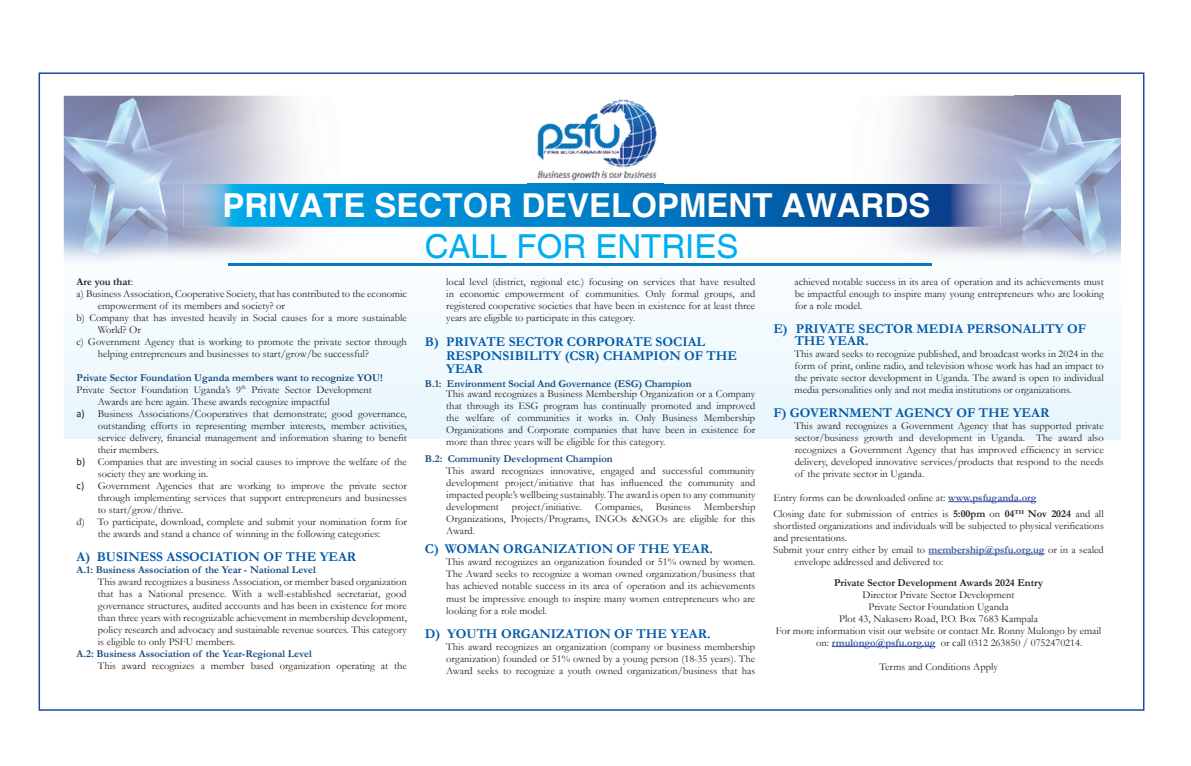
<style>
.page{position:relative;width:1191px;height:766px;background:#fff}
.page>*{position:absolute;margin:0;border:0;box-sizing:border-box;transform-origin:0 0}
.t1{font:700 33px "Helvetica";color:#fff}
.t2{font:33px "Helvetica";color:#00aeef}
.t3{font:700 13.5px/13.5px "Garamond";color:#0159a9}
.t4{font:10.5px/12px "Garamond";color:#231f20;text-align:justify}
.t5{font:700 10.5px "Garamond";color:#16497d}
.t6{font:700 10.5px "Garamond";color:#231f20}
.s1{font-weight:400}
.s2{font-family:"Calibri"}
.s3{font-weight:700;color:#3853a3}
.s4{font-weight:700}
</style>
<div class="page">
<img style="left:64px;top:96px;width:475px;height:343px">
<img style="left:645px;top:96px;width:475px;height:343px">
<img style="left:539px;top:263px;width:106px;height:176px">
<img style="left:527px;top:96px;width:136px;height:88px">
<hr style="left:228px;top:264px;width:704px;height:2px;background:#0777be">
<hr style="left:948px;top:501px;width:88px;height:1px;background:#3853a3">
<hr style="left:928px;top:553px;width:116px;height:1px;background:#3853a3">
<hr style="left:831px;top:646px;width:104px;height:1px;background:#3853a3">
<img style="left:183px;top:184px;width:817px;height:43px">
<h1 class="t1" style="left:222px;top:185px;width:709px">PRIVATE SECTOR DEVELOPMENT AWARDS</h1>
<p class="t6" style="left:77px;top:274px;width:58px">Are you that<span class="s1">:</span></p>
<p class="t4" style="left:77px;top:287px;width:332px">a) Business Association, Cooperative Society, that has contributed to the economic</p>
<p class="t4" style="left:98px;top:299px;width:189px">empowerment of its members and society? or</p>
<p class="t4" style="left:77px;top:311px;width:332px">b) Company that has invested heavily in Social causes for a more sustainable</p>
<p class="t4" style="left:98px;top:323px;width:45px">World? Or</p>
<p class="t4" style="left:77px;top:335px;width:332px">c) Government Agency that is working to promote the private sector through</p>
<p class="t4" style="left:98px;top:347px;width:272px">helping entrepreneurs and businesses to start/grow/be successful?</p>
<p class="t5" style="left:77px;top:370px;width:308px">Private Sector Foundation Uganda members want to recognize YOU!</p>
<p class="t4" style="left:77px;top:383px;width:297px">Private Sector Foundation Uganda’s 9<sup>th</sup> Private Sector Development</p>
<p class="t4" style="left:98px;top:395px;width:233px">Awards are here again. These awards recognize impactful</p>
<p class="t4" style="left:77px;top:407px;width:332px"><span class="s2">a)</span> Business Associations/Cooperatives that demonstrate; good governance,</p>
<p class="t4" style="left:98px;top:419px;width:310px">outstanding efforts in representing member interests, member activities,</p>
<p class="t4" style="left:98px;top:431px;width:310px">service delivery, financial management and information sharing to benefit</p>
<p class="t4" style="left:98px;top:443px;width:62px">their members.</p>
<p class="t4" style="left:77px;top:455px;width:332px"><span class="s2">b)</span> Companies that are investing in social causes to improve the welfare of the</p>
<p class="t4" style="left:98px;top:467px;width:112px">society they are working in.</p>
<p class="t4" style="left:77px;top:479px;width:332px"><span class="s2">c)</span> Government Agencies that are working to improve the private sector</p>
<p class="t4" style="left:98px;top:491px;width:310px">through implementing services that support entrepreneurs and businesses</p>
<p class="t4" style="left:98px;top:503px;width:87px">to start/grow/thrive.</p>
<p class="t4" style="left:77px;top:515px;width:332px">d) To participate, download, complete and submit your nomination form for</p>
<p class="t4" style="left:98px;top:527px;width:284px">the awards and stand a chance of winning in the following categories:</p>
<p class="t3" style="left:77px;top:550px;width:281px">A) BUSINESS ASSOCIATION OF THE YEAR</p>
<p class="t5" style="left:77px;top:562px;width:241px">A.1: Business Association of the Year - National Level</p>
<p class="t4" style="left:98px;top:575px;width:311px">This award recognizes a business Association, or member based organization that has a National presence. With a well-established secretariat, good governance structures, audited accounts and has been in existence for more than three years with recognizable achievement in membership development, policy research and advocacy and sustainable revenue sources. This category is eligible to only PSFU members.</p>
<p class="t5" style="left:77px;top:646px;width:237px">A.2: Business Association of the Year-Regional Level</p>
<p class="t4" style="left:98px;top:659px;width:311px">This award recognizes a member based organization operating at the</p>
<h1 class="t2" style="left:425px;top:227px;width:315px">CALL FOR ENTRIES</h1>
<p class="t4" style="left:446px;top:275px;width:310px">local level (district, regional etc.) focusing on services that have resulted in economic empowerment of communities. Only formal groups, and registered cooperative societies that have been in existence for at least three years are eligible to participate in this category.</p>
<p class="t3" style="left:446px;top:335px;width:292px;text-indent:-21px">B) PRIVATE SECTOR CORPORATE SOCIAL<br>RESPONSIBILITY (CSR) CHAMPION OF THE<br>YEAR</p>
<p class="t4" style="left:446px;top:387px;width:310px">This award recognizes a Business Membership Organization or a Company that through its ESG program has continually promoted and improved the welfare of communities it works in. Only Business Membership Organizations and Corporate companies that have been in existence for more than three years will be eligible for this category.</p>
<p class="t5" style="left:425px;top:451px;width:189px">B.2: Community Development Champion</p>
<p class="t5" style="left:425px;top:376px;width:268px">B.1: Environment Social And Governance (ESG) Champion</p>
<p class="t4" style="left:446px;top:464px;width:311px">This award recognizes innovative, engaged and successful community development project/initiative that has influenced the community and impacted people’s wellbeing sustainably. The award is open to any community development project/initiative. Companies, Business Membership Organizations, Projects/Programs, INGOs &amp;NGOs are eligible for this Award.</p>
<p class="t3" style="left:425px;top:542px;width:289px">C) WOMAN ORGANIZATION OF THE YEAR.</p>
<p class="t4" style="left:446px;top:555px;width:311px">This award recognizes an organization founded or 51% owned by women.<br>The Award seeks to recognize a woman owned organization/business that has achieved notable success in its area of operation and its achievements must be impressive enough to inspire many women entrepreneurs who are looking for a role model.</p>
<p class="t3" style="left:425px;top:626px;width:287px">D) YOUTH ORGANIZATION OF THE YEAR.</p>
<p class="t4" style="left:446px;top:639px;width:311px">This award recognizes an organization (company or business membership organization) founded or 51% owned by a young person (18-35 years). The Award seeks to recognize a youth owned organization/business that has</p>
<p class="t4" style="left:794px;top:275px;width:311px">achieved notable success in its area of operation and its achievements must be impactful enough to inspire many young entrepreneurs who are looking for a role model.</p>
<p class="t3" style="left:794px;top:322px;width:293px;line-height:12px;text-indent:-21px">E) PRIVATE SECTOR MEDIA PERSONALITY OF<br>THE YEAR.</p>
<p class="t4" style="left:794px;top:347px;width:311px">This award seeks to recognize published, and broadcast works in 2024 in the form of print, online radio, and television whose work has had an impact to the private sector development in Uganda. The award is open to individual media personalities only and not media institutions or organizations.</p>
<p class="t3" style="left:773px;top:406px;width:277px">F) GOVERNMENT AGENCY OF THE YEAR</p>
<p class="t4" style="left:794px;top:419px;width:311px">This award recognizes a Government Agency that has supported private sector/business growth and development in Uganda. The award also recognizes a Government Agency that has improved efficiency in service delivery, developed innovative services/products that respond to the needs of the private sector in Uganda.</p>
<p class="t4" style="left:773px;top:489px;width:332px;line-height:16.2px">Entry forms can be downloaded online at: <span class="s3">www.psfuganda.org<br></span>Closing date for submission of entries is <span class="s4">5:00pm</span> on <span class="s4">04</span><sup>TH</sup> <span class="s4">Nov 2024</span> and all</p>
<p class="t4" style="left:773px;top:519px;width:332px">shortlisted organizations and individuals will be subjected to physical verifications</p>
<p class="t4" style="left:773px;top:531px;width:75px">and presentations.</p>
<p class="t4" style="left:773px;top:543px;width:332px">Submit your entry either by email to <span class="s3">membership@psfu.org.ug</span> or in a sealed</p>
<p class="t4" style="left:794px;top:555px;width:150px">envelope addressed and delivered to:</p>
<p class="t6" style="left:834px;top:575px;width:210px">Private Sector Development Awards 2024 Entry</p>
<p class="t4" style="left:862px;top:588px;width:153px">Director Private Sector Development</p>
<p class="t4" style="left:868px;top:600px;width:142px">Private Sector Foundation Uganda</p>
<p class="t4" style="left:839px;top:612px;width:200px">Plot 43, Nakasero Road, P.O. Box 7683 Kampala</p>
<p class="t4" style="left:776px;top:624px;width:327px">For more information visit our website or contact Mr. Ronny Mulongo by email</p>
<p class="t4" style="left:816px;top:636px;width:268px">on: <span class="s3">rmulongo@psfu.org.ug</span> or call 0312 263850 / 0752470214.</p>
<p class="t4" style="left:879px;top:660px;width:120px">Terms and Conditions Apply</p>
</div>
